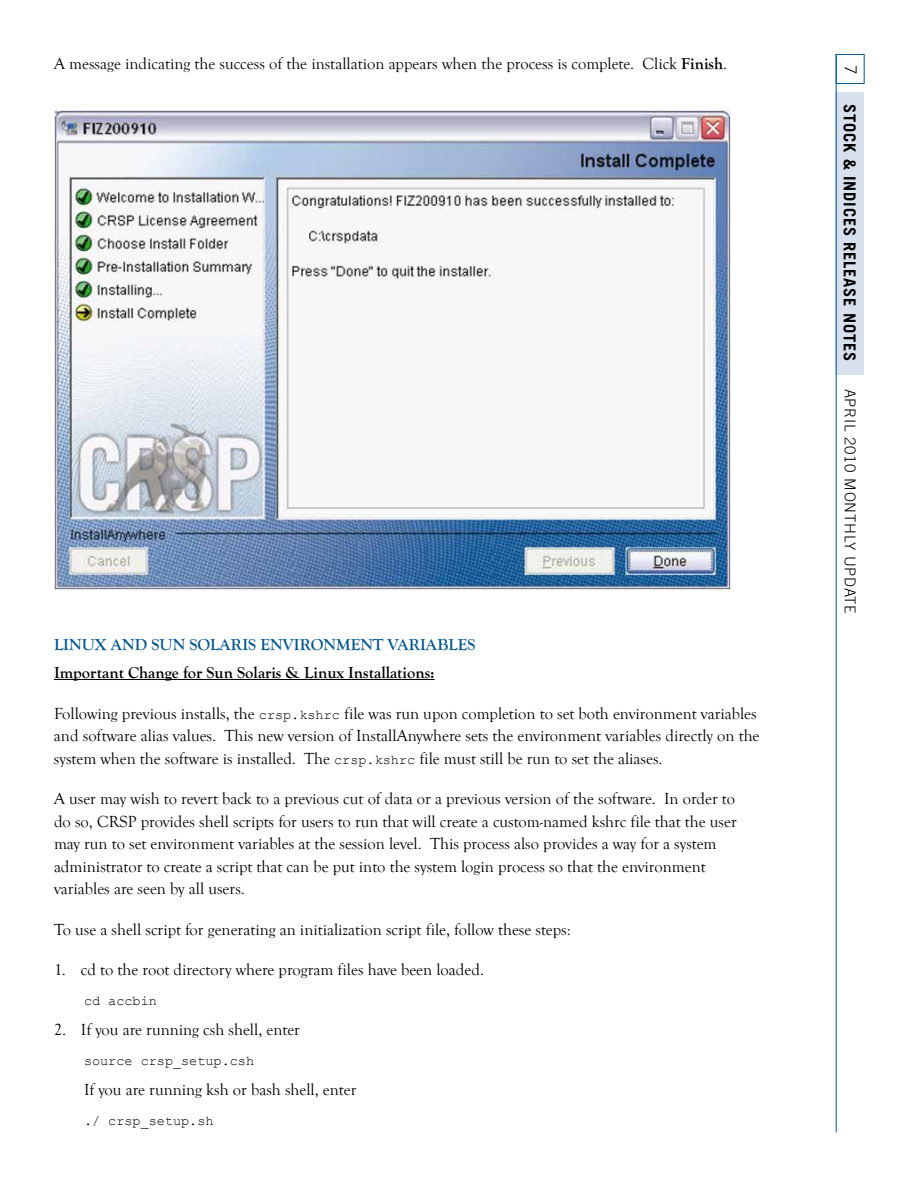
<style>
.page{position:relative;width:918px;height:1188px;background:#fff}
.page>*{position:absolute;margin:0;border:0;box-sizing:border-box;transform-origin:0 0}
.t1{font:16.5px/22.5px "Goudy Old Style T";color:#000}
.t2{font:700 16.5px "Goudy Old Style T";color:#000}
.t3{font:700 16.5px "Goudy Old Style T";color:#00558f}
.t4{font:700 16.5px "Trade Gothic";letter-spacing:.05em;color:#000}
.t5{font:300 16.5px "Trade Gothic";color:#000}
.t6{font:300 15px "Trade Gothic";letter-spacing:.05em;color:#000}
.t7{font:13.5px "Courier New";color:#000}
.s1{font-weight:700}
.s2{font-family:"Courier New";font-size:13.5px}
</style>
<div class="page">
<div style="left:836px;top:92px;width:28px;height:282px;background:#d9e0ed"></div>
<hr style="left:836px;top:54px;width:1px;height:1079px;background:#00558f">
<div style="left:836px;top:54px;width:29px;height:30px;border:1px solid #00558f"></div>
<hr style="left:54px;top:679px;width:381px;height:1px;background:#000">
<img style="left:55px;top:110px;width:675px;height:480px">
<p class="t1" style="left:54px;top:52px;width:675px">A message indicating the success of the installation appears when the process is complete. Click <span class="s1">Finish</span>.</p>
<p class="t5" style="left:861px;top:65px;width:11px;rotate:90deg">7</p>
<p class="t4" style="left:860px;top:104px;width:257px;rotate:90deg">Stock &amp; Indices Release Notes</p>
<p class="t3" style="left:54px;top:635px;width:423px">Linux and Sun Solaris Environment Variable s</p>
<p class="t2" style="left:54px;top:663px;width:382px">Important Change for Sun Solaris &amp; Linux Installations:</p>
<p class="t1" style="left:54px;top:702px;width:707px">Following previous installs, the <span class="s2">crsp.kshrc</span> file was run upon completion to set both environment variables and software alias values. This new version of InstallAnywhere sets the environment variables directly on the system when the software is installed. The <span class="s2">crsp.kshrc</span> file must still be run to set the aliases.</p>
<p class="t1" style="left:54px;top:788px;width:684px">A user may wish to revert back to a previous cut of data or a previous version of the software. In order to do so, CRSP provides shell scripts for users to run that will create a custom-named kshrc file that the user may run to set environment variables at the session level. This process also provides a way for a system administrator to create a script that can be put into the system login process so that the environment variables are seen by all users.</p>
<p class="t1" style="left:54px;top:918px;width:518px">To use a shell script for generating an initialization script file, follow these steps:</p>
<p class="t1" style="left:54px;top:959px;width:432px">1. cd to the root directory where program files have been loaded.</p>
<p class="t7" style="left:84px;top:993px;width:74px">cd accbin</p>
<p class="t1" style="left:54px;top:1019px;width:248px">2. If you are running csh shell, enter</p>
<p class="t7" style="left:84px;top:1053px;width:172px">source crsp_setup.csh</p>
<p class="t1" style="left:84px;top:1079px;width:274px">If you are running ksh or bash shell, enter</p>
<p class="t7" style="left:84px;top:1113px;width:131px">./ crsp_setup.sh</p>
<p class="t6" style="left:859px;top:388px;width:227px;rotate:90deg">April 2010 Monthly Update</p>
</div>
